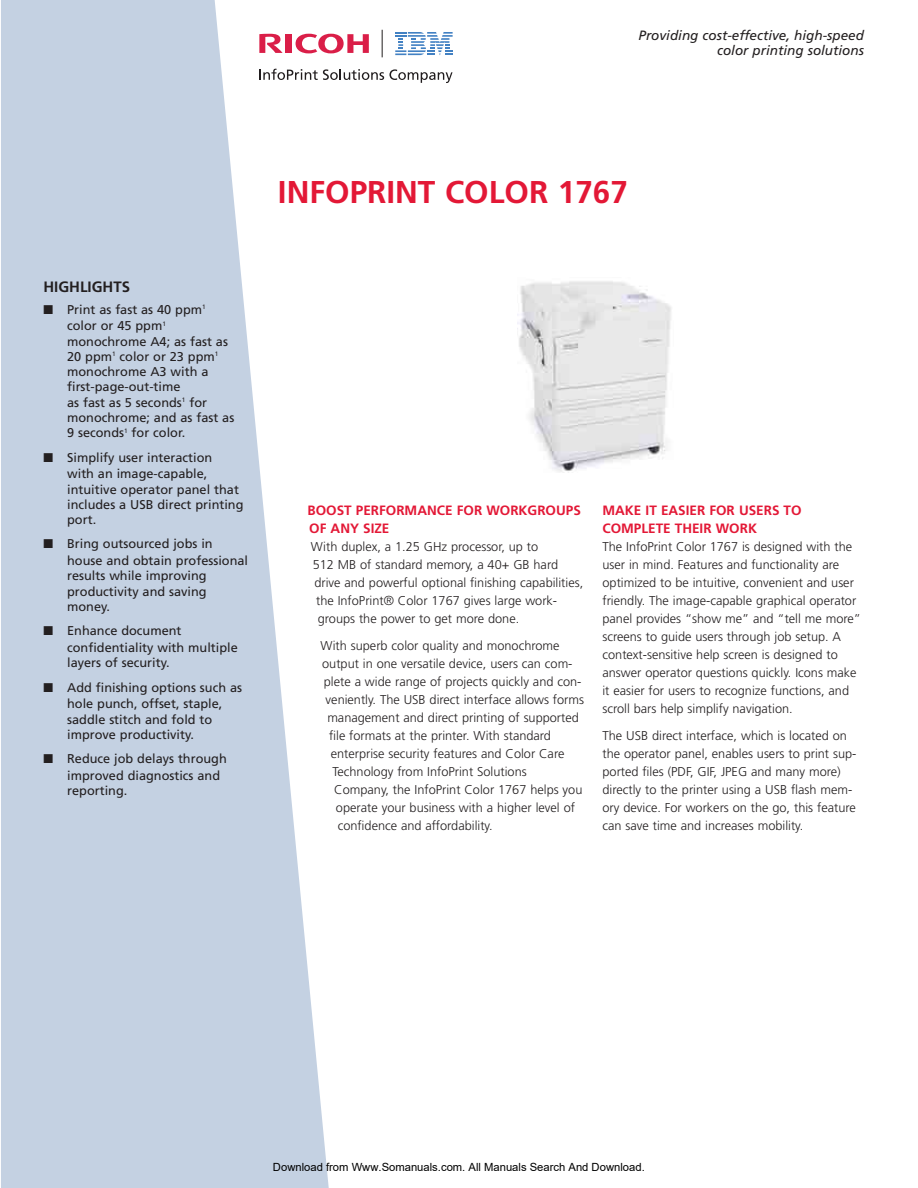
<style>
.page{position:relative;width:918px;height:1188px;background:#fff}
.page>*{position:absolute;margin:0;border:0;box-sizing:border-box;transform-origin:0 0}
.t1{font:700 31.5px "Frutiger";color:#e31836}
.t2{font:700 15px "Frutiger";color:#231f20}
.t3{font:700 13.5px/18px "Frutiger";color:#e31836}
.t4{font:italic 13.5px/15px "Frutiger";color:#231f20;text-align:right}
.t5{font:300 12.75px/18px "Frutiger";color:#231f20}
.t6{font:12.75px/15.3px "Frutiger";color:#231f20}
.t7{font:11.25px "Arial";color:#000}
.s1{font-family:"Helvetica Neue"}
</style>
<div class="page">
<svg style="left:1px;top:0;width:329px;height:1188px;fill:#c4d1e2"></svg>
<svg style="left:296px;top:34px;width:73px;height:19px"></svg>
<div style="left:285px;top:34px;width:7px;height:19px;background:#da1e48"></div>
<svg style="left:259px;top:34px;width:24px;height:19px"></svg>
<svg style="left:395px;top:32px;width:58px;height:23px"></svg>
<svg style="left:382px;top:30px;width:1px;height:27px"></svg>
<svg style="left:259px;top:69px;width:194px;height:14px"></svg>
<img style="left:517px;top:281px;width:154px;height:191px">
<p class="t4" style="left:639px;top:29px;width:227px">Providing cost-effective, high-speed color printing solutions</p>
<p class="t2" style="left:43px;top:281px;width:88px">HIGHLIGHTS</p>
<p class="t6" style="left:67px;top:302px;width:140px;line-height:16.6px;text-indent:-24px">■ Print as fast as 40 ppm<sup>1 </sup>color or 45 ppm<sup>1</sup></p>
<p class="t6" style="left:67px;top:334px;width:169px">monochrome A4; as fast as<br>20 ppm<sup>1</sup> color or 23 ppm<sup>1 </sup>monochrome A3 with a first-page-out-time<br>as fast as 5 seconds<sup>1</sup> for monochrome; and as fast as<br>9 seconds<sup>1</sup> for color.</p>
<p class="t6" style="left:67px;top:450px;width:147px;line-height:16.6px;text-indent:-24px">■ Simplify user interaction with an image-capable,</p>
<p class="t6" style="left:67px;top:483px;width:178px">intuitive operator panel that includes a USB direct printing port.</p>
<p class="t6" style="left:67px;top:537px;width:182px;line-height:16.6px;text-indent:-24px">■ Bring outsourced jobs in house and obtain professional</p>
<p class="t6" style="left:67px;top:569px;width:141px;text-align:justify">results while improving productivity and saving money.</p>
<p class="t6" style="left:67px;top:624px;width:172px;line-height:16.6px;text-indent:-24px">■ Enhance document confidentiality with multiple</p>
<p class="t6" style="left:67px;top:656px;width:104px">layers of security.</p>
<p class="t6" style="left:43px;top:680px;width:200px;line-height:16.6px;text-align:center">■ Add finishing options such as hole punch, offset, staple,</p>
<p class="t6" style="left:67px;top:712px;width:147px">saddle stitch and fold to improve productivity.</p>
<p class="t6" style="left:67px;top:751px;width:161px;line-height:16.6px;text-indent:-24px">■ Reduce job delays through improved diagnostics and</p>
<p class="t6" style="left:67px;top:784px;width:62px">reporting.</p>
<h1 class="t1" style="left:278px;top:180px;width:352px">INFOPRINT COLOR 1767</h1>
<p class="t3" style="left:308px;top:503px;width:275px">BOOST PERFORMANCE FOR WORKGROUPS<br>OF ANY SIZE</p>
<p class="t5" style="left:311px;top:539px;width:229px">With duplex, a 1.25 GHz processor, up to</p>
<p class="t5" style="left:313px;top:557px;width:247px">512 MB of standard memory, a 40+ GB hard</p>
<p class="t5" style="left:314px;top:575px;width:270px">drive and powerful optional finishing capabilities,</p>
<p class="t5" style="left:316px;top:593px;width:243px">the InfoPrint<span class="s1">®</span> Color 1767 gives large work-</p>
<p class="t5" style="left:318px;top:611px;width:203px">groups the power to get more done.</p>
<p class="t5" style="left:320px;top:638px;width:241px">With superb color quality and monochrome</p>
<p class="t5" style="left:322px;top:656px;width:252px">output in one versatile device, users can com-</p>
<p class="t5" style="left:324px;top:674px;width:259px">plete a wide range of projects quickly and con-</p>
<p class="t5" style="left:326px;top:692px;width:260px">veniently. The USB direct interface allows forms</p>
<p class="t5" style="left:327px;top:710px;width:253px">management and direct printing of supported</p>
<p class="t5" style="left:329px;top:728px;width:223px">file formats at the printer. With standard</p>
<p class="t5" style="left:331px;top:746px;width:235px">enterprise security features and Color Care</p>
<p class="t5" style="left:333px;top:764px;width:196px">Technology from InfoPrint Solutions</p>
<p class="t5" style="left:334px;top:782px;width:250px">Company, the InfoPrint Color 1767 helps you</p>
<p class="t5" style="left:336px;top:800px;width:241px">operate your business with a higher level of</p>
<p class="t5" style="left:338px;top:818px;width:156px">confidence and affordability.</p>
<p class="t3" style="left:603px;top:503px;width:201px">MAKE IT EASIER FOR USERS TO<br>COMPLETE THEIR WORK</p>
<p class="t5" style="left:603px;top:539px;width:260px">The InfoPrint Color 1767 is designed with the user in mind. Features and functionality are optimized to be intuitive, convenient and user friendly. The image-capable graphical operator panel provides “show me” and “tell me more” screens to guide users through job setup. A context-sensitive help screen is designed to answer operator questions quickly. Icons make it easier for users to recognize functions, and scroll bars help simplify navigation.</p>
<p class="t5" style="left:603px;top:728px;width:255px">The USB direct interface, which is located on the operator panel, enables users to print sup&shy;ported files (PDF, GIF, JPEG and many more) directly to the printer using a USB flash mem&shy;ory device. For workers on the go, this feature can save time and increases mobility.</p>
<p class="t7" style="left:273px;top:1160px;width:373px">Download from Www.Somanuals.com. All Manuals Search And Download.</p>
</div>
